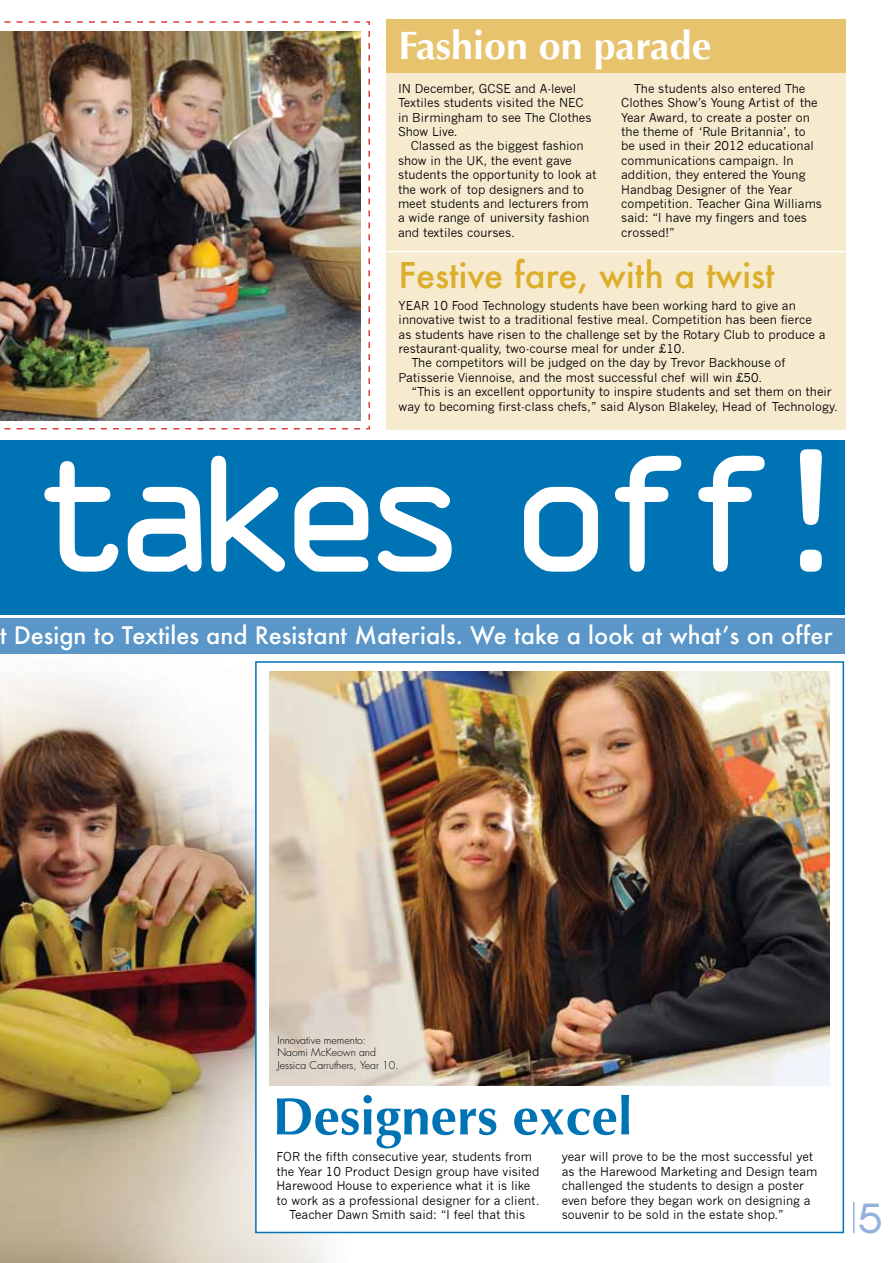
<style>
.page{position:relative;width:893px;height:1263px;background:#fff}
.page>*{position:absolute;margin:0;border:0;box-sizing:border-box;transform-origin:0 0}
.t1{font:157.2px "OCRA Std";letter-spacing:-.19em;color:#fff}
.t2{font:700 52.65px "Optima";color:#0073b4}
.t3{font:42.3px "Chalet London Nineteen Seventy";color:#94b2db}
.t4{font:700 39.45px "Optima";color:#fff}
.t5{font:500 34.65px "Futura";color:#dcae2b}
.t6{font:500 23.55px "Futura";color:#fff}
.t7{font:12px/14.4px "News Gothic";color:#000}
.t8{font:300 10.5px/12.6px "Futura";color:#000}
</style>
<div class="page">
<svg style="left:0;top:21px;width:370px;height:409px"></svg>
<div style="left:386px;top:19px;width:459px;height:410px;background:#f6eacf"></div>
<div style="left:386px;top:19px;width:459px;height:54px;background:#e6c36c"></div>
<img style="left:0;top:32px;width:360px;height:389px">
<img style="left:0;top:614px;width:511px;height:649px">
<div style="left:255px;top:661px;width:589px;height:572px;background:#fff;border:2px solid #0073b4"></div>
<hr style="left:853px;top:1202px;width:1px;height:31px;background:#94b2db">
<div style="left:0;top:440px;width:844px;height:174px;background:#0073b4"></div>
<div style="left:0;top:618px;width:844px;height:35px;background:#5a96c7"></div>
<img style="left:269px;top:672px;width:561px;height:413px">
<hr style="left:383px;top:251px;width:472px;height:1px;background:#fff">
<h3 class="t4" style="left:399px;top:22px;width:314px">Fashion on parade</h3>
<p class="t7" style="left:398px;top:81px;width:195px">IN December, GCSE and A-level<br>Textiles students visited the NEC in Birmingham to see The Clothes<br>Show Live.</p>
<p class="t7" style="left:398px;top:139px;width:200px;text-indent:13px">Classed as the biggest fashion show in the UK, the event gave students the opportunity to look at the work of top designers and to meet students and lecturers from a wide range of university fashion and textiles courses.</p>
<p class="t7" style="left:621px;top:81px;width:202px;text-indent:13px">The students also entered The<br>Clothes Show’s Young Artist of the<br>Year Award, to create a poster on the theme of ‘Rule Britannia’, to be used in their 2012 educational communications campaign. In addition, they entered the Young<br>Handbag Designer of the Year competition. Teacher Gina Williams said: “I have my fingers and toes crossed!”</p>
<h3 class="t5" style="left:399px;top:251px;width:377px">Festive fare, with a twist</h3>
<p class="t7" style="left:399px;top:298px;width:399px">YEAR 10 Food Technology students have been working hard to give an</p>
<p class="t7" style="left:399px;top:313px;width:415px">innovative twist to a traditional festive meal. Competition has been fierce</p>
<p class="t7" style="left:399px;top:327px;width:428px">as students have risen to the challenge set by the Rotary Club to produce a</p>
<p class="t7" style="left:399px;top:341px;width:288px">restaurant-quality, two-course meal for under £10.</p>
<p class="t7" style="left:411px;top:356px;width:375px">The competitors will be judged on the day by Trevor Backhouse of</p>
<p class="t7" style="left:399px;top:370px;width:365px">Patisserie Viennoise, and the most successful chef will win £50.</p>
<p class="t7" style="left:411px;top:385px;width:422px">“This is an excellent opportunity to inspire students and set them on their</p>
<p class="t7" style="left:399px;top:399px;width:441px">way to becoming first-class chefs,” said Alyson Blakeley, Head of Technology.</p>
<h1 class="t1" style="left:25px;top:442px;width:844px">takes off!</h1>
<h3 class="t6" style="left:0;top:619px;width:834px">t Design to Textiles and Resistant Materials. We take a look at what’s on offer</h3>
<p class="t8" style="left:277px;top:1034px;width:123px">Innovative memento:<br>Naomi McKeown and<br>Jessica Carruthers, Year 10.</p>
<h2 class="t2" style="left:273px;top:1086px;width:361px">Designers excel</h2>
<p class="t7" style="left:276px;top:1150px;width:257px">FOR the fifth consecutive year, students from</p>
<p class="t7" style="left:276px;top:1164px;width:265px">the Year 10 Product Design group have visited</p>
<p class="t7" style="left:276px;top:1178px;width:256px">Harewood House to experience what it is like</p>
<p class="t7" style="left:276px;top:1193px;width:265px">to work as a professional designer for a client.</p>
<p class="t7" style="left:289px;top:1207px;width:238px">Teacher Dawn Smith said: “I feel that this</p>
<p class="t7" style="left:562px;top:1150px;width:257px">year will prove to be the most successful yet as the Harewood Marketing and Design team challenged the students to design a poster even before they began work on designing a souvenir to be sold in the estate shop.”</p>
<h3 class="t3" style="left:859px;top:1192px;width:25px">5</h3>
</div>
